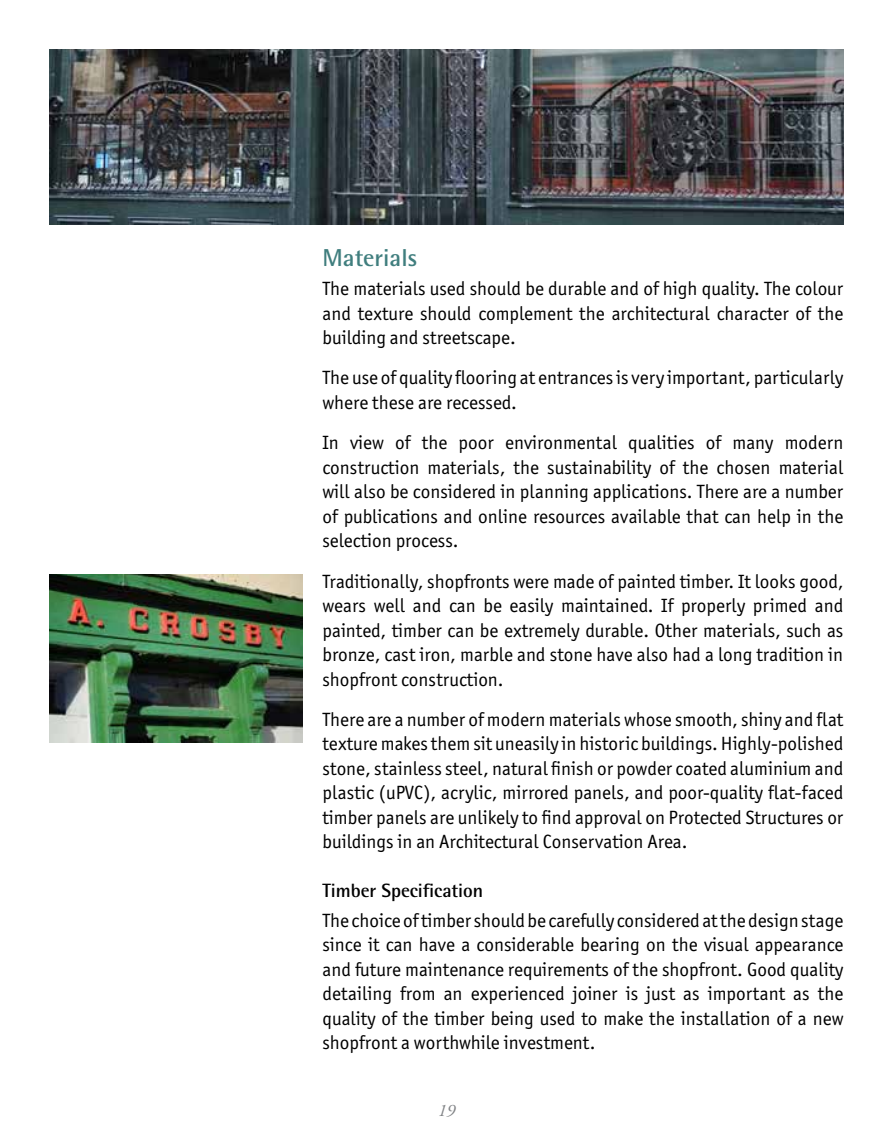
<style>
.page{position:relative;width:893px;height:1141px;background:#fff}
.page>*{position:absolute;margin:0;border:0;box-sizing:border-box;transform-origin:0 0}
.t1{font:700 24.5px "Agfa Rotis Semisans";color:#407e7e}
.t2{font:19.25px/24.5px "Officina Sans ITC Std";color:#000;text-align:justify}
.t3{font:700 19.25px "Agfa Rotis Semisans";letter-spacing:-.005em;color:#000}
.t4{font:italic 17.5px "Adobe Garamond";color:#808285}
</style>
<div class="page">
<img style="left:50px;top:50px;width:793px;height:175px">
<img style="left:50px;top:574px;width:253px;height:168px">
<p class="t1" style="left:322px;top:242px;width:96px">Materials</p>
<p class="t2" style="left:322px;top:276px;width:522px">The materials used should be durable and of high quality. The colour and texture should complement the architectural character of the building and streetscape.</p>
<p class="t2" style="left:322px;top:366px;width:522px">The use of quality flooring at entrances is very important, particularly where these are recessed.</p>
<p class="t2" style="left:322px;top:430px;width:522px">In view of the poor environmental qualities of many modern construction materials, the sustainability of the chosen material will also be considered in planning applications. There are a number of publications and online resources available that can help in the selection process.</p>
<p class="t2" style="left:322px;top:569px;width:522px">Traditionally, shopfronts were made of painted timber. It looks good, wears well and can be easily maintained. If properly primed and painted, timber can be extremely durable. Other materials, such as bronze, cast iron, marble and stone have also had a long tradition in shopfront construction.</p>
<p class="t2" style="left:322px;top:707px;width:522px">There are a number of modern materials whose smooth, shiny and flat texture makes them sit uneasily in historic buildings. Highly-polished stone, stainless steel, natural finish or powder coated aluminium and plastic (uPVC), acrylic, mirrored panels, and poor-quality flat-faced timber panels are unlikely to find approval on Protected Structures or buildings in an Architectural Conservation Area.</p>
<p class="t3" style="left:322px;top:879px;width:162px">Timber Specification</p>
<p class="t2" style="left:322px;top:908px;width:522px">The choice of timber should be carefully considered at the design stage since it can have a considerable bearing on the visual appearance and future maintenance requirements of the shopfront. Good quality detailing from an experienced joiner is just as important as the quality of the timber being used to make the installation of a new shopfront a worthwhile investment.</p>
<p class="t4" style="left:438px;top:1101px;width:19px">19</p>
</div>
